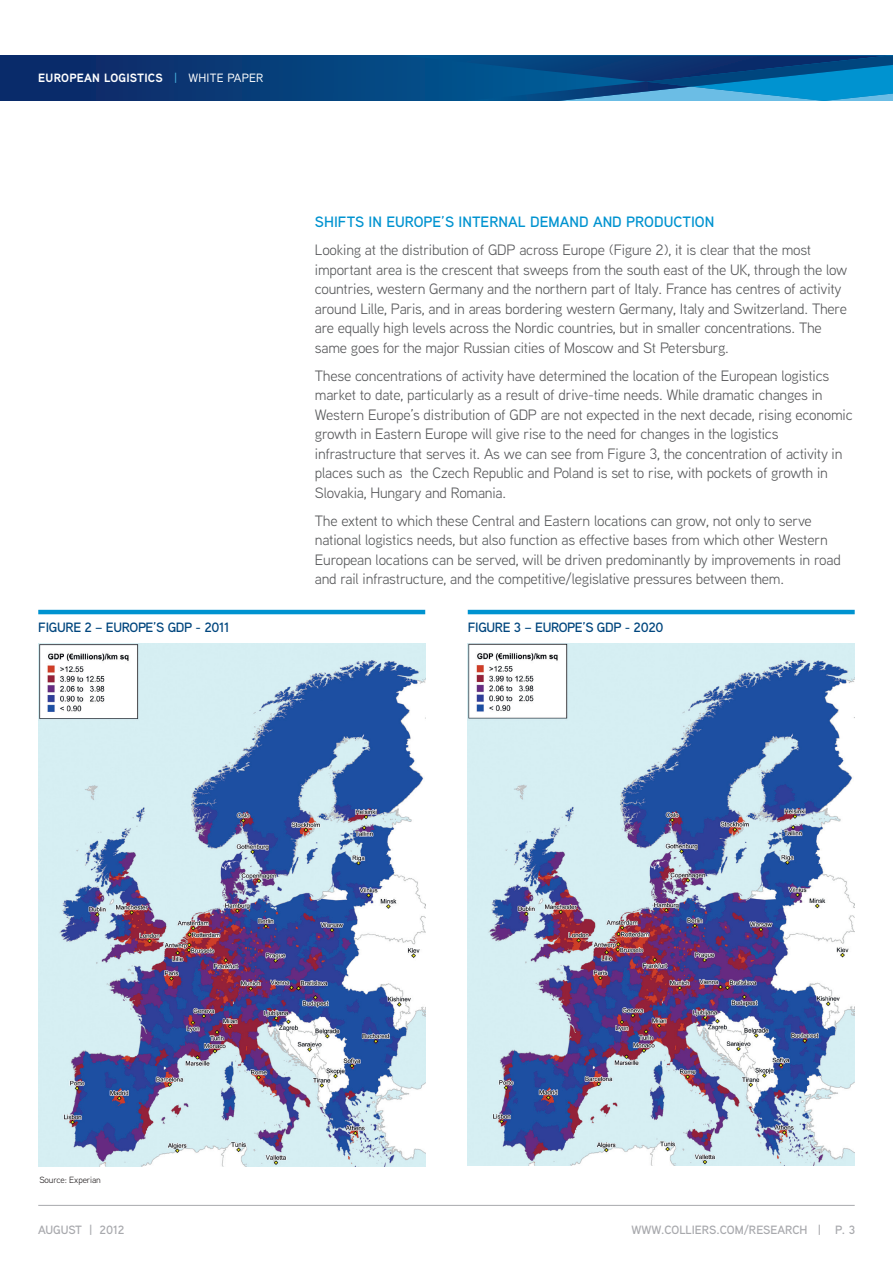
<style>
.page{position:relative;width:893px;height:1263px;background:#fff}
.page>*{position:absolute;margin:0;border:0;box-sizing:border-box;transform-origin:0 0}
.Body_Copy{font:15px/19.5px "Aaux Next";letter-spacing:-.015em;color:#57585a}
.Blue_Subhead{font:600 15px "Aaux Next";color:#0093d0}
.Chart_Title_Sidebar{font:600 13.5px "Aaux Next";letter-spacing:-.025em;color:#00467e}
.t1{font:600 12px "Aaux Next";color:#a8a9ad}
.t2{font:700 12px "Aaux Next";letter-spacing:.02em;color:#fff}
.Body_Copy-2{font:9px "Aaux Next";letter-spacing:-.015em;color:#231f20}
.s1{font-weight:500;color:#49b4e1}
.s2{font-weight:500}
</style>
<div class="page">
<svg style="left:0;top:55px;width:402px;height:46px;background:#083774"></svg>
<svg style="left:402px;top:55px;width:491px;height:46px;background:#0d5d97"></svg>
<hr style="left:38px;top:1205px;width:817px;height:1px;background:#a8a9ad">
<hr style="left:38px;top:610px;width:387px;height:4px;background:#0093d0">
<hr style="left:468px;top:610px;width:387px;height:4px;background:#0093d0">
<img style="left:38px;top:644px;width:387px;height:523px">
<img style="left:468px;top:644px;width:387px;height:522px">
<p class="t2" style="left:38px;top:70px;width:227px">EUROPEAN LOGISTICS <span class="s1">|</span> <span class="s2">WHITE PAPER</span></p>
<p class="Blue_Subhead" style="left:315px;top:212px;width:401px">SHIFTS IN EUROPE’S INTERNAL DEMAND AND PRODUCTION</p>
<p class="Body_Copy" style="left:315px;top:240px;width:534px">Looking at the distribution of GDP across Europe (Figure 2), it is clear that the most important area is the crescent that sweeps from the south east of the UK, through the low countries, western Germany and the northern part of Italy. France has centres of activity around Lille, Paris, and in areas bordering western Germany, Italy and Switzerland. There are equally high levels across the Nordic countries, but in smaller concentrations. The same goes for the major Russian cities of Moscow and St Petersburg.</p>
<p class="Body_Copy" style="left:315px;top:365px;width:539px">These concentrations of activity have determined the location of the European logistics market to date, particularly as a result of drive-time needs. While dramatic changes in Western Europe’s distribution of GDP are not expected in the next decade, rising economic growth in Eastern Europe will give rise to the need for changes in the logistics infrastructure that serves it. As we can see from Figure 3, the concentration of activity in places such as the Czech Republic and Poland is set to rise, with pockets of growth in Slovakia, Hungary and Romania.</p>
<p class="Body_Copy" style="left:315px;top:510px;width:527px">The extent to which these Central and Eastern locations can grow, not only to serve national logistics needs, but also function as effective bases from which other Western European locations can be served, will be driven predominantly by improvements in road and rail infrastructure, and the competitive/legislative pressures between them.</p>
<p class="Chart_Title_Sidebar" style="left:38px;top:618px;width:192px">FIGURE 2 – EUROPE’S GDP - 2011</p>
<p class="Chart_Title_Sidebar" style="left:468px;top:618px;width:197px">FIGURE 3 – EUROPE’S GDP - 2020</p>
<p class="Body_Copy-2" style="left:39px;top:1174px;width:63px">Source: Experian</p>
<p class="t1" style="left:38px;top:1221px;width:88px">AUGUST | 2012</p>
<p class="t1" style="left:632px;top:1221px;width:225px">WWW.COLLIERS.COM/RESEARCH | P. 3</p>
</div>
